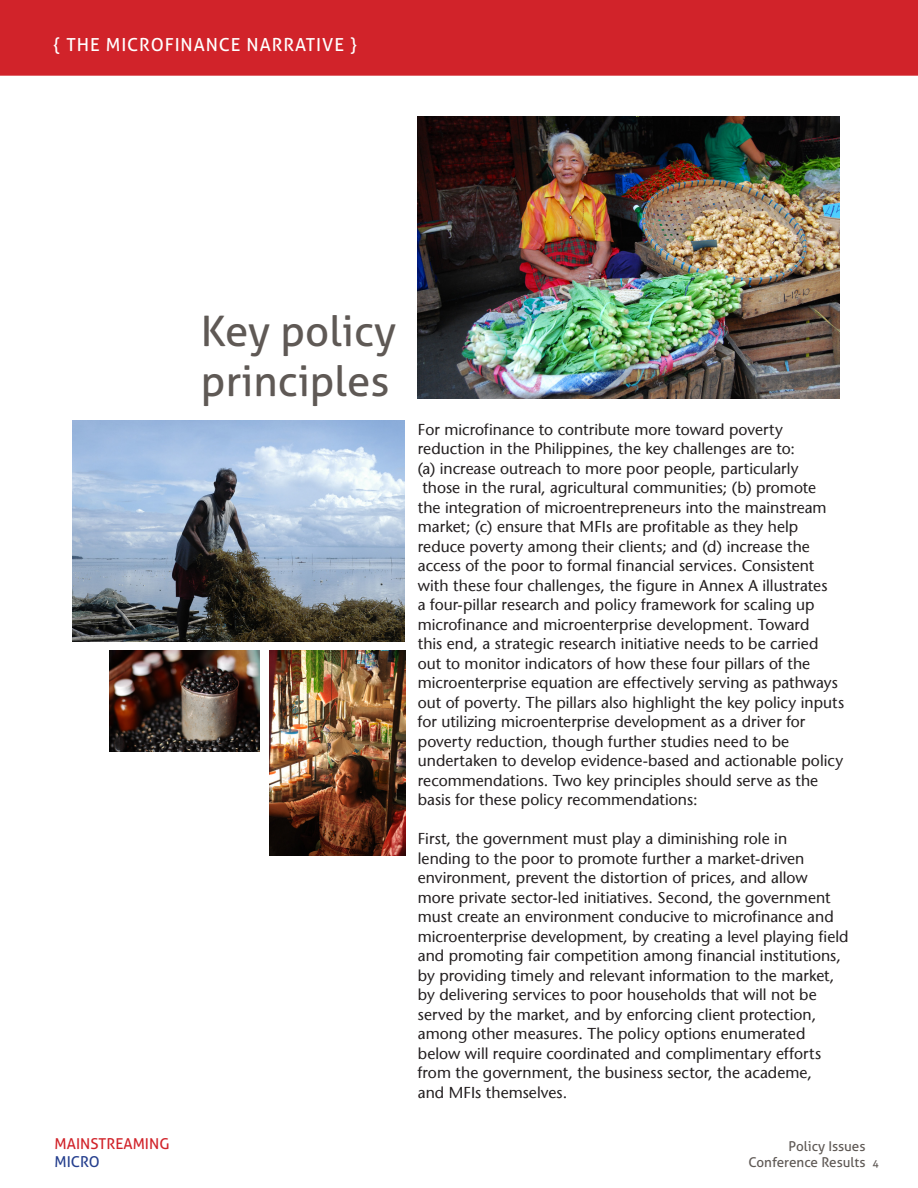
<style>
.page{position:relative;width:918px;height:1188px;background:#fff}
.page>*{position:absolute;margin:0;border:0;box-sizing:border-box;transform-origin:0 0}
.t1{font:42px/50.4px "Aller";color:#5f5955}
.t2{font:18px "Aller";letter-spacing:.05em;color:#fff}
.t3{font:15.75px/19.5px "Sapir";color:#231f20}
.t4{font:15px "Aller";color:#d1232a}
.t5{font:15px "Aller";color:#253f8e}
.t6{font:13.5px/16.2px "Aller";color:#5f5955;text-align:right}
.t7{font:10.5px "Aller";color:#5f5955}
</style>
<div class="page">
<div style="left:0;top:0;width:918px;height:76px;background:#d1232a"></div>
<img style="left:418px;top:117px;width:421px;height:282px">
<img style="left:270px;top:651px;width:135px;height:204px">
<img style="left:109px;top:651px;width:150px;height:101px">
<img style="left:72px;top:421px;width:333px;height:221px">
<p class="t2" style="left:53px;top:34px;width:306px">{ THE MICROFINANCE NARRATIVE }</p>
<p class="t4" style="left:55px;top:1134px;width:117px">MAINSTREAMING</p>
<p class="t5" style="left:55px;top:1152px;width:47px">MICRO</p>
<p class="t1" style="left:201px;top:305px;width:197px">Key policy principles</p>
<p class="t3" style="left:418px;top:420px;width:366px">For microfinance to contribute more toward poverty</p>
<p class="t3" style="left:418px;top:439px;width:379px">reduction in the Philippines, the key challenges are to:</p>
<p class="t3" style="left:418px;top:459px;width:382px">(a) increase outreach to more poor people, particularly</p>
<p class="t3" style="left:422px;top:478px;width:395px">those in the rural, agricultural communities; (b) promote</p>
<p class="t3" style="left:418px;top:498px;width:410px">the integration of microentrepreneurs into the mainstream</p>
<p class="t3" style="left:418px;top:517px;width:382px">market; (c) ensure that MFIs are profitable as they help</p>
<p class="t3" style="left:418px;top:537px;width:394px">reduce poverty among their clients; and (d) increase the</p>
<p class="t3" style="left:418px;top:556px;width:398px">access of the poor to formal financial services. Consistent</p>
<p class="t3" style="left:418px;top:576px;width:411px">with these four challenges, the figure in Annex A illustrates</p>
<p class="t3" style="left:418px;top:595px;width:398px">a four-pillar research and policy framework for scaling up</p>
<p class="t3" style="left:418px;top:615px;width:393px">microfinance and microenterprise development. Toward</p>
<p class="t3" style="left:418px;top:634px;width:402px">this end, a strategic research initiative needs to be carried</p>
<p class="t3" style="left:418px;top:654px;width:394px">out to monitor indicators of how these four pillars of the</p>
<p class="t3" style="left:418px;top:673px;width:428px">microenterprise equation are effectively serving as pathways out of poverty. The pillars also highlight the key policy inputs for utilizing microenterprise development as a driver for</p>
<p class="t3" style="left:418px;top:732px;width:373px">poverty reduction, though further studies need to be</p>
<p class="t3" style="left:418px;top:751px;width:427px">undertaken to develop evidence-based and actionable policy recommendations. Two key principles should serve as the basis for these policy recommendations:</p>
<p class="t3" style="left:418px;top:829px;width:371px">First, the government must play a diminishing role in</p>
<p class="t3" style="left:418px;top:849px;width:388px">lending to the poor to promote further a market-driven</p>
<p class="t3" style="left:418px;top:868px;width:391px">environment, prevent the distortion of prices, and allow</p>
<p class="t3" style="left:418px;top:888px;width:432px">more private sector-led initiatives. Second, the government must create an environment conducive to microfinance and microenterprise development, by creating a level playing field and promoting fair competition among financial institutions, by providing timely and relevant information to the market, by delivering services to poor households that will not be served by the market, and by enforcing client protection, among other measures. The policy options enumerated</p>
<p class="t3" style="left:418px;top:1044px;width:405px">below will require coordinated and complimentary efforts from the government, the business sector, the academe,</p>
<p class="t3" style="left:418px;top:1083px;width:151px">and MFIs themselves.</p>
<p class="t6" style="left:748px;top:1138px;width:119px">Policy Issues<br>Conference Results</p>
<p class="t7" style="left:873px;top:1157px;width:8px">4</p>
</div>
